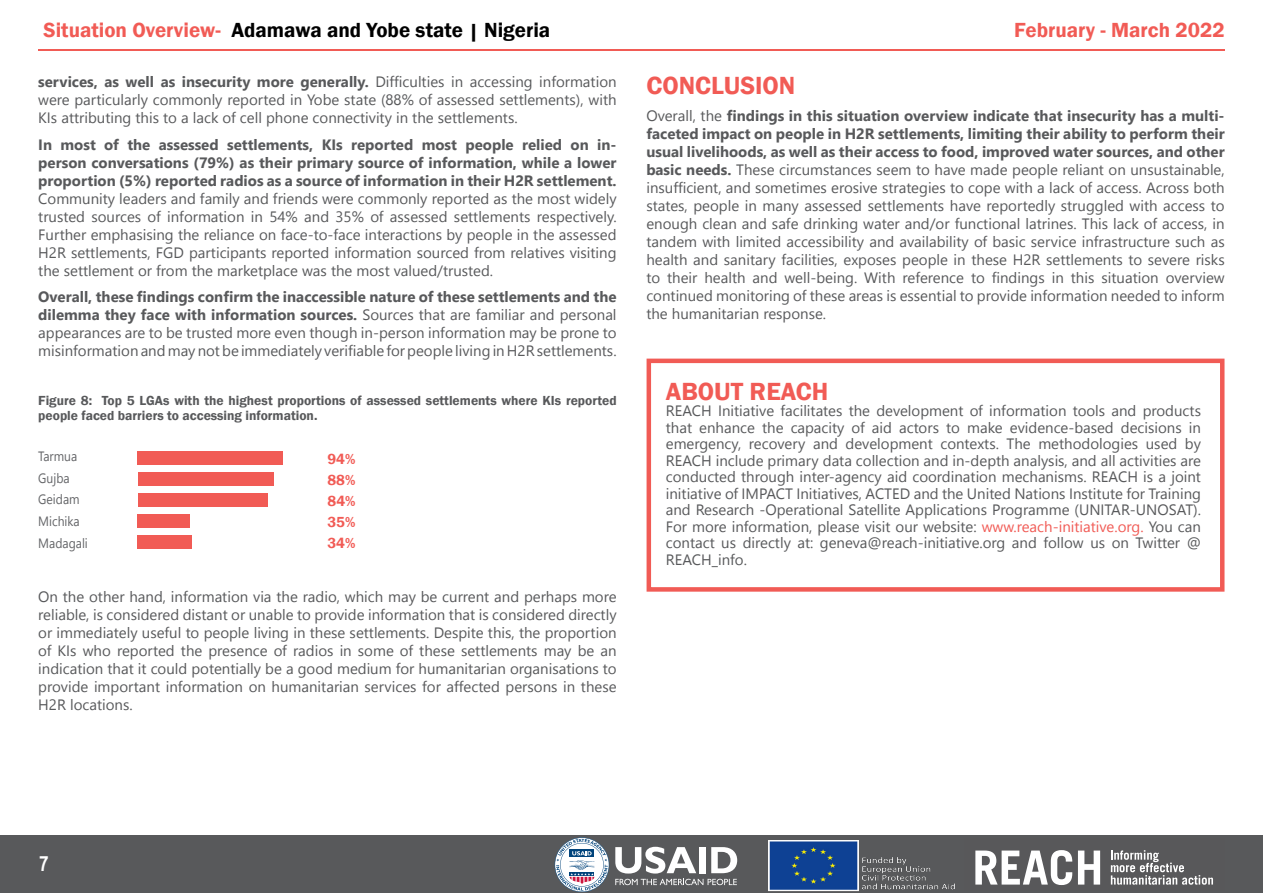
<style>
.page{position:relative;width:1263px;height:893px;background:#fff}
.page>*{position:absolute;margin:0;border:0;box-sizing:border-box;transform-origin:0 0}
.t1{font:205.8px "Chartwell Bars Vertical";color:#f15b55;scale:.87 1}
.t2{font:600 25.5px "Franklin Gothic";color:#f15b55}
.t3{font:600 21px "Franklin Gothic";color:#000}
.t4{font:600 21px "Franklin Gothic";color:#f15b55}
.t5{font:700 21px "Arial Narrow";color:#fff}
.t6{font:15px/18px "Leelawadee UI";color:#58595b;text-align:justify}
.t7{font:700 15px/18px "Leelawadee UI";color:#58595b;text-align:justify}
.t8{font:600 15px/21px "Franklin Gothic";color:#f15b55;text-align:justify}
.t9{font:600 13.5px/15px "Franklin Gothic";color:#58595b}
.t10{font:13.5px/21.8px "Leelawadee UI";color:#646568;scale:.9 1}
.s1{color:#f15b55}
.s2{font-weight:700}
</style>
<div class="page">
<hr style="left:38px;top:49px;width:1187px;height:2px;background:#f15b55">
<div style="left:0;top:836px;width:1263px;height:57px;background:#58595b"></div>
<svg style="left:975px;top:850px;width:125px;height:35px"></svg>
<svg style="left:1111px;top:850px;width:102px;height:35px"></svg>
<img style="left:768px;top:840px;width:187px;height:51px">
<svg style="left:615px;top:879px;width:122px;height:6px"></svg>
<svg style="left:615px;top:847px;width:81px;height:26px"></svg>
<div style="left:699px;top:847px;width:7px;height:26px;background:#fff"></div>
<svg style="left:711px;top:847px;width:26px;height:26px"></svg>
<svg style="left:555px;top:837px;width:54px;height:55px"></svg>
<div style="left:646px;top:359px;width:578px;height:233px;border:4px solid #f15b55"></div>
<h3 class="t3" style="left:44px;top:17px;width:508px"><span class="s1">Situation Overview-</span> Adamawa and Yobe state | Nigeria</h3>
<h3 class="t4" style="left:1014px;top:17px;width:212px">February - March 2022</h3>
<p class="t6" style="left:38px;top:72px;width:580px"><span class="s2">services, as well as insecurity more generally.</span> Difficulties in accessing information were particularly commonly reported in Yobe state (88% of assessed settlements), with KIs attributing this to a lack of cell phone connectivity in the settlements.</p>
<p class="t7" style="left:38px;top:135px;width:580px">In most of the assessed settlements, KIs reported most people relied on in&shy;person conversations (79%) as their primary source of information, while a lower proportion (5%) reported radios as a source of information in their H2R settlement.</p>
<p class="t6" style="left:38px;top:189px;width:580px">Community leaders and family and friends were commonly reported as the most widely trusted sources of information in 54% and 35% of assessed settlements respectively.<br>Further emphasising the reliance on face-to-face interactions by people in the assessed H2R settlements, FGD participants reported information sourced from relatives visiting the settlement or from the marketplace was the most valued/trusted.</p>
<p class="t6" style="left:38px;top:287px;width:580px"><span class="s2">Overall, these findings confirm the inaccessible nature of these settlements and the dilemma they face with information sources.</span> Sources that are familiar and personal appearances are to be trusted more even though in-person information may be prone to misinformation and may not be immediately verifiable for people living in H2R settlements.</p>
<p class="t9" style="left:38px;top:393px;width:580px">Figure 8: Top 5 LGAs with the highest proportions of assessed settlements where KIs reported people faced barriers to accessing information.</p>
<p class="t10" style="left:38px;top:445px;width:57px">Tarmua<br>Gujba<br>Geidam<br>Michika<br>Madagali</p>
<p class="t8" style="left:327px;top:449px;width:30px">94% 88% 84% 35% 34%</p>
<h1 class="t1" style="left:335px;top:442px;width:135px;rotate:90deg">94+88+84+34+35</h1>
<p class="t6" style="left:38px;top:587px;width:580px">On the other hand, information via the radio, which may be current and perhaps more reliable, is considered distant or unable to provide information that is considered directly or immediately useful to people living in these settlements. Despite this, the proportion of KIs who reported the presence of radios in some of these settlements may be an indication that it could potentially be a good medium for humanitarian organisations to provide important information on humanitarian services for affected persons in these H2R locations.</p>
<h2 class="t2" style="left:646px;top:70px;width:150px">CONCLUSION</h2>
<p class="t6" style="left:646px;top:106px;width:580px">Overall, the <span class="s2">findings in this situation overview indicate that insecurity has a multi&shy;faceted impact on people in H2R settlements, limiting their ability to perform their usual livelihoods, as well as their access to food, improved water sources, and other basic needs.</span> These circumstances seem to have made people reliant on unsustainable, insufficient, and sometimes erosive strategies to cope with a lack of access. Across both states, people in many assessed settlements have reportedly struggled with access to enough clean and safe drinking water and/or functional latrines. This lack of access, in tandem with limited accessibility and availability of basic service infrastructure such as health and sanitary facilities, exposes people in these H2R settlements to severe risks to their health and well-being. With reference to findings in this situation overview continued monitoring of these areas is essential to provide information needed to inform the humanitarian response.</p>
<h2 class="t2" style="left:666px;top:376px;width:164px">ABOUT REACH</h2>
<p class="t6" style="left:666px;top:402px;width:537px;line-height:16.5px">REACH Initiative facilitates the development of information tools and products that enhance the capacity of aid actors to make evidence-based decisions in emergency, recovery and development contexts. The methodologies used by REACH include primary data collection and in-depth analysis, and all activities are conducted through inter-agency aid coordination mechanisms. REACH is a joint initiative of IMPACT Initiatives, ACTED and the United Nations Institute for Training and Research -Operational Satellite Applications Programme (UNITAR-UNOSAT).<br>For more information, please visit our website: <span class="s1">www.reach-initiative.org.</span> You can contact us directly at: geneva@reach-initiative.org and follow us on Twitter @ REACH_info.</p>
<h3 class="t5" style="left:39px;top:847px;width:11px">7</h3>
</div>
